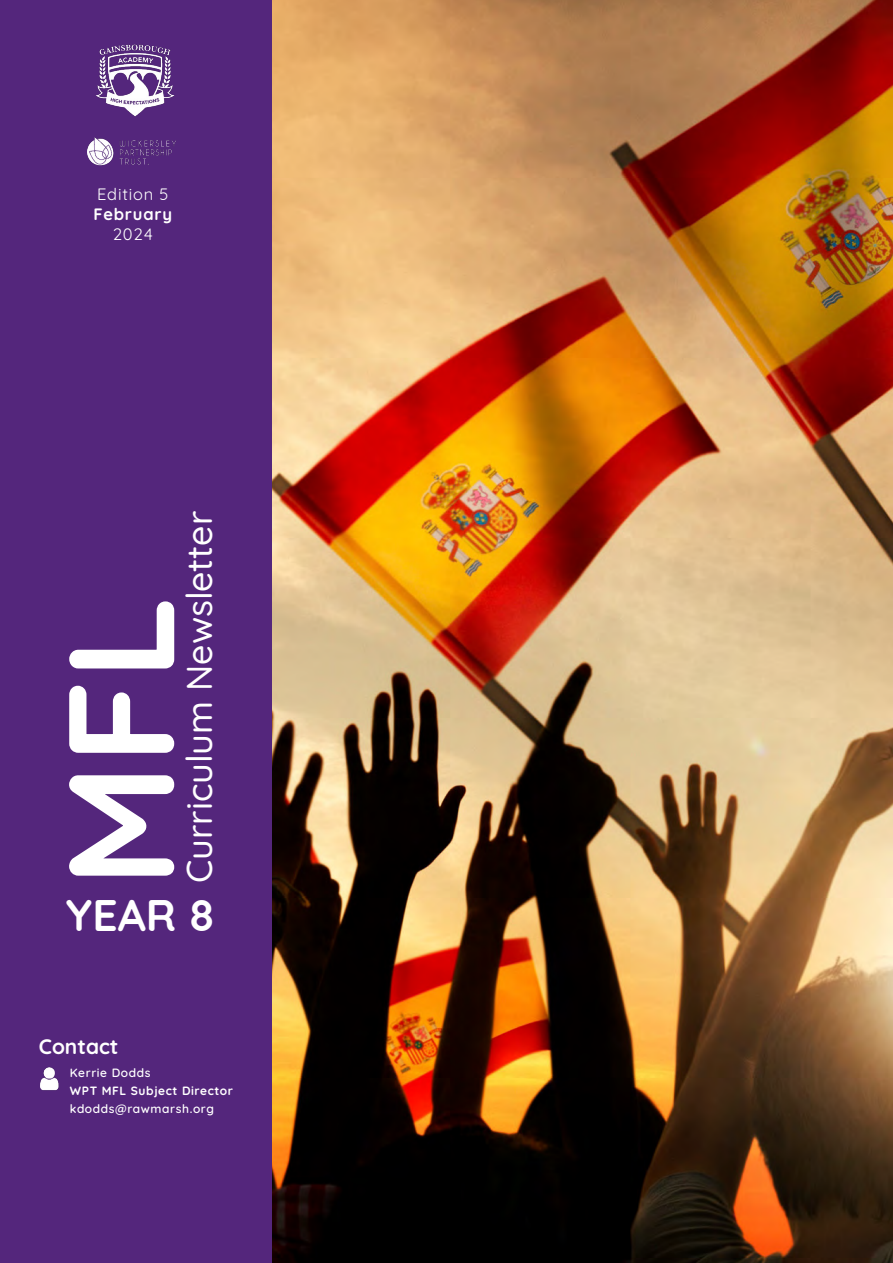
<style>
.page{position:relative;width:893px;height:1263px;background:#fff}
.page>*{position:absolute;margin:0;border:0;box-sizing:border-box;transform-origin:0 0}
.t1{font:700 150px "Quicksand";color:#fff}
.t2{font:700 44.25px "Quicksand";color:#fff}
.t3{font:500 36px "Quicksand";color:#fff}
.t4{font:700 21px "Quicksand";color:#fff}
.t5{font:16.5px "Quicksand";letter-spacing:.05em;color:#fff}
.t6{font:700 16.5px "Quicksand";letter-spacing:.05em;color:#fff}
.t7{font:600 12px "Quicksand";letter-spacing:.05em;color:#fff}
.t8{font:700 12px "Quicksand";letter-spacing:.05em;color:#fff}
</style>
<div class="page">
<div style="left:0;top:0;width:272px;height:1263px;background:#54267c"></div>
<img style="left:88px;top:137px;width:88px;height:28px">
<img style="left:96px;top:44px;width:79px;height:73px">
<img style="left:272px;top:0;width:621px;height:1263px">
<img style="left:40px;top:1067px;width:19px;height:24px">
<h3 class="t5" style="left:97px;top:182px;width:73px">Edition 5</h3>
<h3 class="t6" style="left:94px;top:201px;width:80px">February</h3>
<h3 class="t5" style="left:113px;top:221px;width:42px">2024</h3>
<h3 class="t3" style="left:171px;top:883px;width:374px;rotate:-90deg">Curriculum Newsletter</h3>
<h2 class="t2" style="left:66px;top:881px;width:150px">YEAR 8</h2>
<h1 class="t1" style="left:5px;top:887px;width:293px;rotate:-90deg">MFL</h1>
<h3 class="t4" style="left:39px;top:1030px;width:81px">Contact</h3>
<p class="t7" style="left:70px;top:1064px;width:82px">Kerrie Dodds</p>
<p class="t8" style="left:70px;top:1082px;width:165px">WPT MFL Subject Director</p>
<p class="t7" style="left:70px;top:1100px;width:145px">kdodds@rawmarsh.org</p>
</div>
